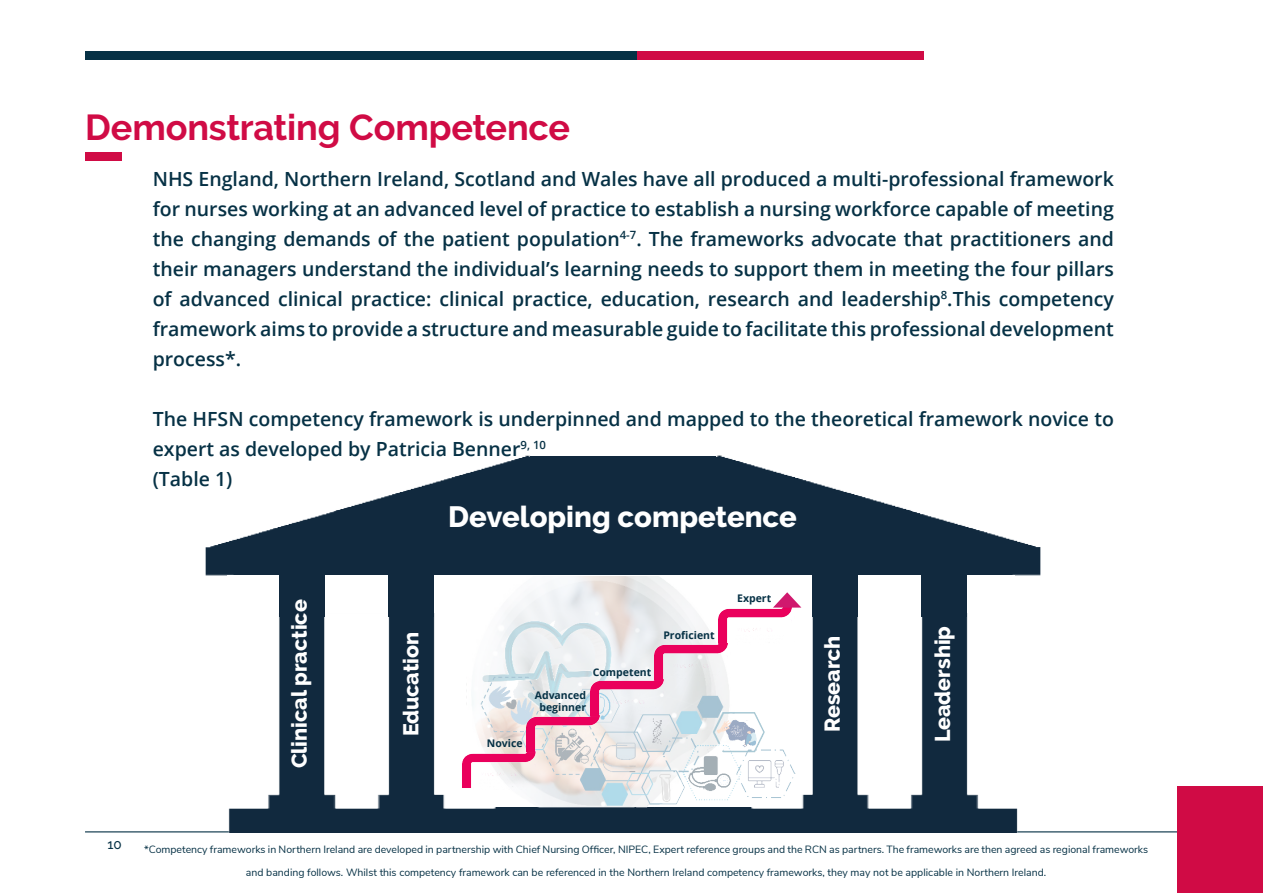
<style>
.page{position:relative;width:1263px;height:893px;background:#fff}
.page>*{position:absolute;margin:0;border:0;box-sizing:border-box;transform-origin:0 0}
.t1{font:700 36px "Raleway";letter-spacing:-.005em;color:#d00b45}
.t2{font:800 29.25px "Raleway";color:#fff}
.t3{font:800 21.3px "Raleway";color:#fff}
.Body_Text_-_Regular{font:600 19.5px/30px "Open Sans";color:#063145;text-align:justify}
.t4{font:500 13.5px "Raleway";color:#063145}
.t5{font:10.5px/23px "Nunito Sans";color:#063145;text-align:center}
.t6{font:700 10.5px/12px "Open Sans";color:#063145;text-align:center}
</style>
<div class="page">
<hr style="left:85px;top:831px;width:1093px;height:1px;background:#063145">
<div style="left:85px;top:51px;width:552px;height:9px;background:#063145"></div>
<div style="left:637px;top:51px;width:287px;height:9px;background:#d00b45"></div>
<div style="left:85px;top:153px;width:37px;height:8px;background:#d00b45"></div>
<div style="left:1178px;top:787px;width:85px;height:106px;background:#d00b45"></div>
<img style="left:188px;top:455px;width:342px;height:377px">
<img style="left:716px;top:455px;width:343px;height:377px">
<div style="left:530px;top:456px;width:186px;height:156px;background:#11293e"></div>
<div style="left:530px;top:807px;width:186px;height:25px;background:#11293e"></div>
<div style="left:227px;top:575px;width:787px;height:38px;background:#fff"></div>
<div style="left:279px;top:575px;width:46px;height:42px;background:#11293e"></div>
<div style="left:388px;top:575px;width:46px;height:42px;background:#11293e"></div>
<div style="left:812px;top:575px;width:46px;height:42px;background:#11293e"></div>
<div style="left:921px;top:575px;width:46px;height:42px;background:#11293e"></div>
<img style="left:404px;top:577px;width:393px;height:230px">
<img style="left:458px;top:752px;width:81px;height:37px">
<img style="left:522px;top:715px;width:80px;height:38px">
<img style="left:586px;top:679px;width:80px;height:38px">
<img style="left:714px;top:607px;width:80px;height:37px">
<img style="left:650px;top:643px;width:80px;height:38px">
<svg style="left:773px;top:592px;width:28px;height:16px"></svg>
<p class="t1" style="left:85px;top:107px;width:486px">Demonstrating Competence</p>
<p class="Body_Text_-_Regular" style="left:153px;top:163px;width:963px">NHS England, Northern Ireland, Scotland and Wales have all produced a multi-professional framework for nurses working at an advanced level of practice to establish a nursing workforce capable of meeting the changing demands of the patient population<sup>4-7</sup>. The frameworks advocate that practitioners and their managers understand the individual’s learning needs to support them in meeting the four pillars of advanced clinical practice: clinical practice, education, research and leadership<sup>8</sup>.This competency framework aims to provide a structure and measurable guide to facilitate this professional development process*.</p>
<p class="Body_Text_-_Regular" style="left:153px;top:403px;width:963px">The HFSN competency framework is underpinned and mapped to the theoretical framework novice to expert as developed by Patricia Benner<sup>9,</sup> <sup>10</sup></p>
<p class="Body_Text_-_Regular" style="left:153px;top:463px;width:81px">(Table 1)</p>
<p class="t3" style="left:287px;top:768px;width:170px;rotate:-90deg">Clinical practice</p>
<p class="t2" style="left:448px;top:500px;width:350px">Developing competence</p>
<p class="t6" style="left:737px;top:592px;width:36px">Expert</p>
<p class="t3" style="left:399px;top:736px;width:106px;rotate:-90deg">Education</p>
<p class="t3" style="left:820px;top:732px;width:98px;rotate:-90deg">Research</p>
<p class="t3" style="left:930px;top:742px;width:118px;rotate:-90deg">Leadership</p>
<p class="t6" style="left:663px;top:629px;width:53px">Proficient</p>
<p class="t6" style="left:593px;top:666px;width:60px">Competent</p>
<p class="t6" style="left:535px;top:689px;width:53px">Advanced beginner</p>
<p class="t6" style="left:487px;top:737px;width:37px">Novice</p>
<p class="t4" style="left:107px;top:837px;width:16px">10</p>
<p class="t5" style="left:144px;top:837px;width:1006px">*Competency frameworks in Northern Ireland are developed in partnership with Chief Nursing Officer, NIPEC, Expert reference groups and the RCN as partners. The frameworks are then agreed as regional frameworks and banding follows. Whilst this competency framework can be referenced in the Northern Ireland competency frameworks, they may not be applicable in Northern Ireland.</p>
</div>
